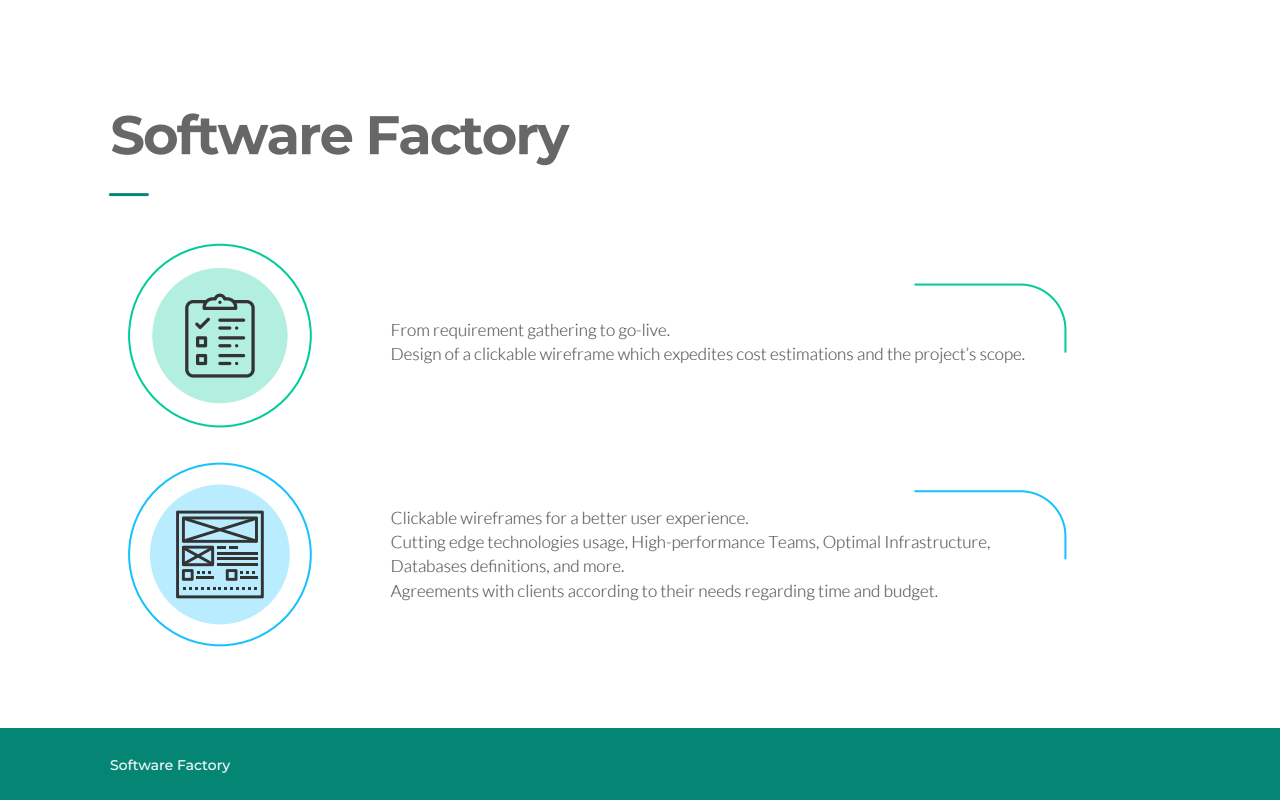
<style>
.page{position:relative;width:1280px;height:800px;background:#fff}
.page>*{position:absolute;margin:0;border:0;box-sizing:border-box;transform-origin:0 0}
.t1{font:700 54.4px "Montserrat";letter-spacing:-.035em;color:#676767}
.t2{font:300 17px/24.4px "Lato";color:#383838}
.t3{font:500 14px "Montserrat";color:#fff}
</style>
<div class="page">
<div style="left:0;top:728px;width:1280px;height:72px;background:#058574"></div>
<svg style="left:128px;top:244px;width:184px;height:183px"></svg>
<svg style="left:128px;top:463px;width:184px;height:183px"></svg>
<svg style="left:914px;top:283px;width:153px;height:70px"></svg>
<svg style="left:914px;top:490px;width:153px;height:70px"></svg>
<hr style="left:110px;top:193px;width:37px;height:3px;background:#088675">
<h1 class="t1" style="left:110px;top:96px;width:461px">Software Factory</h1>
<p class="t2" style="left:391px;top:317px;width:636px">From requirement gathering to go-live.<br>Design of a clickable wireframe which expedites cost estimations and the project’s scope.</p>
<p class="t3" style="left:110px;top:755px;width:122px">Software Factory</p>
<p class="t2" style="left:391px;top:505px;width:601px">Clickable wireframes for a better user experience.<br>Cutting edge technologies usage, High-performance Teams, Optimal Infrastructure, Databases definitions, and more.<br>Agreements with clients according to their needs regarding time and budget.</p>
</div>
